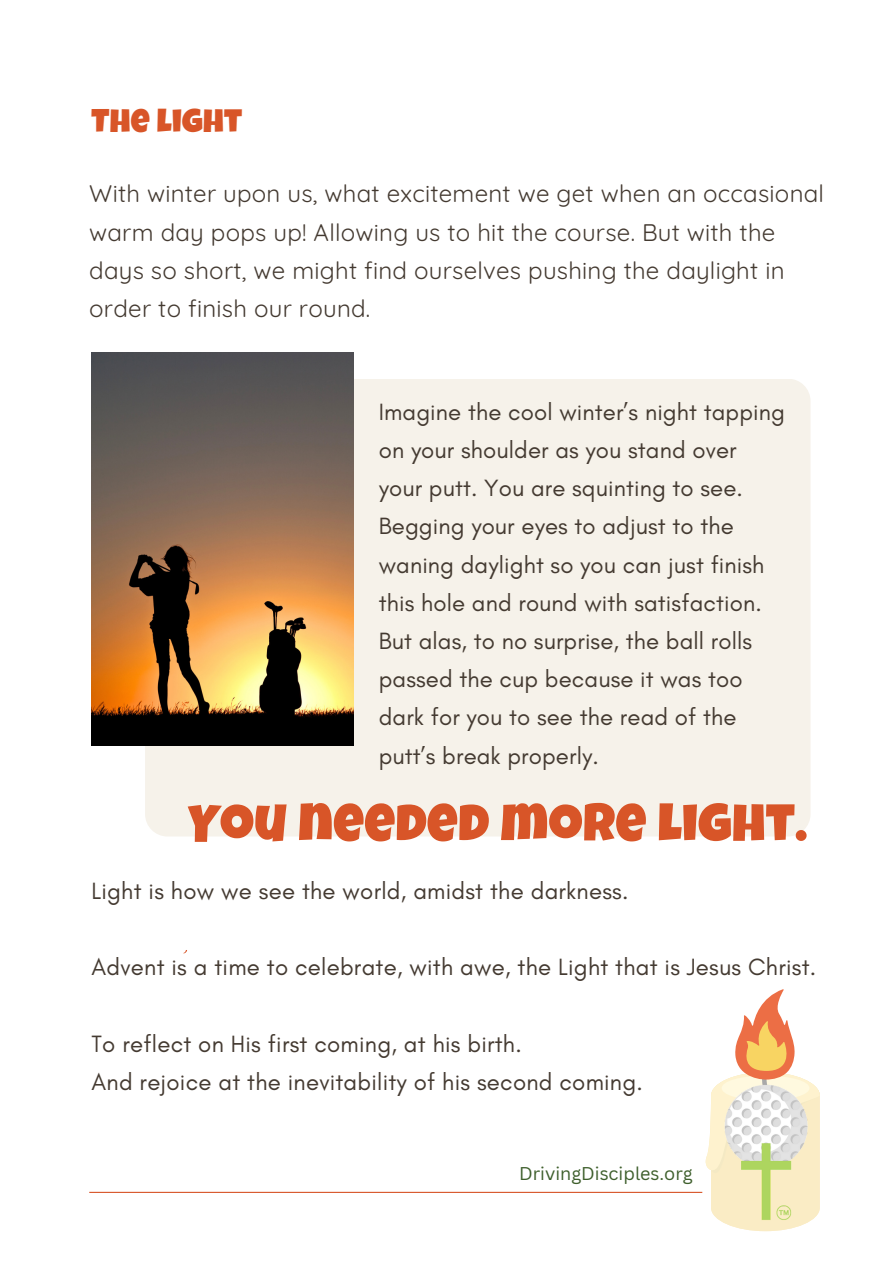
<style>
.page{position:relative;width:893px;height:1264px;background:#fff}
.page>*{position:absolute;margin:0;border:0;box-sizing:border-box;transform-origin:0 0}
.t1{font:88.35px "BD Script";color:#d85528}
.t2{font:52.95px "Luckiest Guy";letter-spacing:.01em;color:#d85528}
.t3{font:33px "Luckiest Guy";letter-spacing:.01em;color:#d85528}
.t4{font:24px/38.2px "Glacial Indifference";letter-spacing:.005em;color:#443a31}
.t5{font:24px/38.2px "Quicksand";letter-spacing:.01em;color:#443a31}
.t6{font:18px "Canva Sans";color:#3e5f2c}
</style>
<div class="page">
<div style="left:145px;top:379px;width:665px;height:457px;background:#f6f2ea;border-radius:22px"></div>
<img style="left:91px;top:352px;width:262px;height:393px">
<hr style="left:89px;top:1191px;width:613px;height:1px;background:#d85528">
<svg style="left:702px;top:989px;width:117px;height:242px"></svg>
<p class="t3" style="left:91px;top:108px;width:152px">THE LIGHT</p>
<p class="t5" style="left:89px;top:174px;width:736px">With winter upon us, what excitement we get when an occasional warm day pops up! Allowing us to hit the course. But with the days so short, we might find ourselves pushing the daylight in order to finish our round.</p>
<p class="t4" style="left:379px;top:392px;width:407px">Imagine the cool winter’s night tapping on your shoulder as you stand over your putt. You are squinting to see.<br>Begging your eyes to adjust to the waning daylight so you can just finish this hole and round with satisfaction.<br>But alas, to no surprise, the ball rolls passed the cup because it was too dark for you to see the read of the putt’s break properly.</p>
<p class="t2" style="left:187px;top:803px;width:621px">YOU NEEDED MORE LIGHT.</p>
<p class="t4" style="left:91px;top:871px;width:538px">Light is how we see the world, amidst the darkness.</p>
<p class="t1" style="left:187px;top:882px;width:5px">,</p>
<p class="t4" style="left:91px;top:947px;width:726px">Advent is a time to celebrate, with awe, the Light that is Jesus Christ.</p>
<p class="t4" style="left:91px;top:1024px;width:432px">To reflect on His first coming, at his birth.</p>
<p class="t4" style="left:91px;top:1062px;width:553px">And rejoice at the inevitability of his second coming.</p>
<p class="t6" style="left:519px;top:1160px;width:175px">DrivingDisciples.org</p>
</div>
